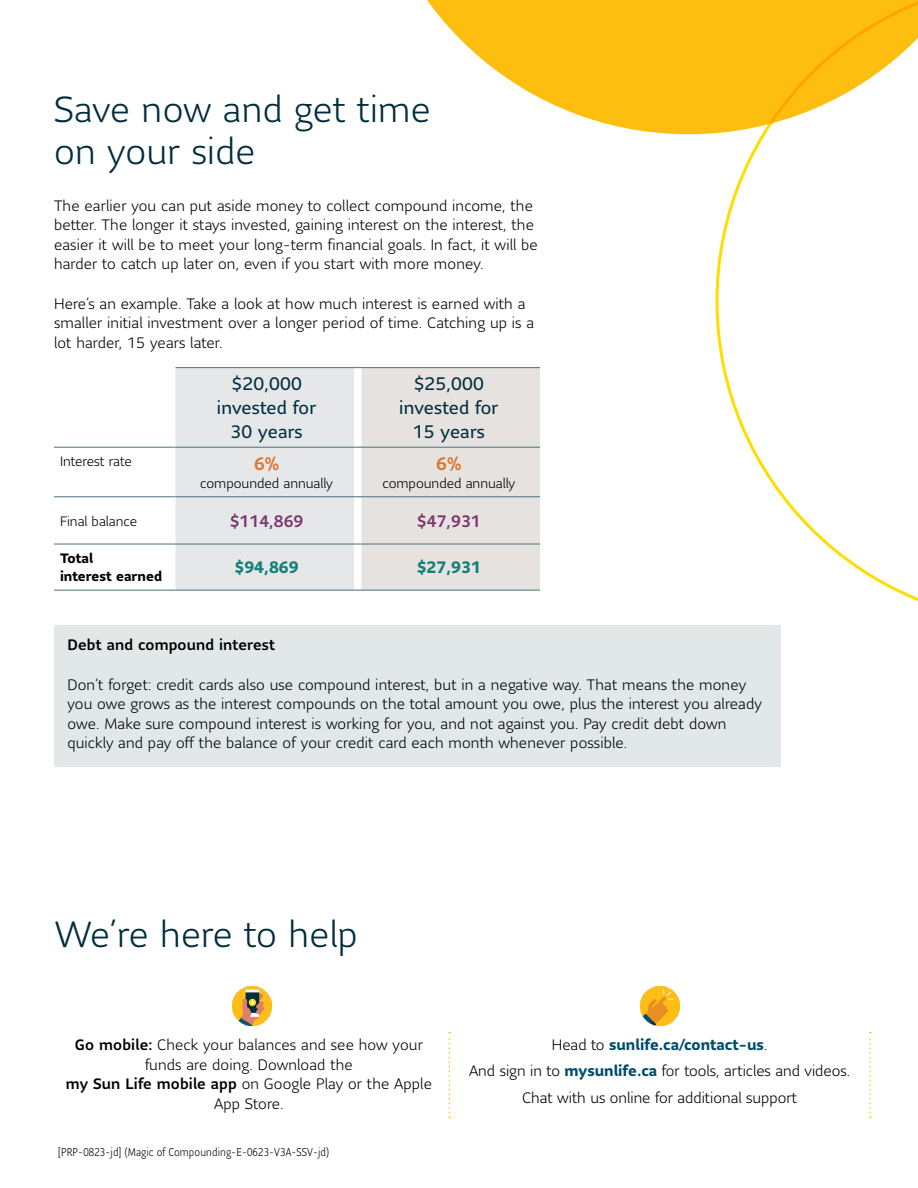
<style>
.page{position:relative;width:918px;height:1188px;background:#fff}
.page>*{position:absolute;margin:0;border:0;box-sizing:border-box;transform-origin:0 0}
.t1{font:300 36px/42px "Sun Life Sans";letter-spacing:.01em;color:#002d3d}
.t2{font:18px/24px "Sun Life Sans";letter-spacing:.01em;color:#002d3d;text-align:center}
.t3{font:500 18px "Sun Life Sans";color:#df7227}
.t4{font:500 16.5px "Sun Life Sans";color:#79356d}
.t5{font:700 16.5px "Sun Life Sans";color:#138179}
.t6{font:300 15px/19.5px "Sun Life Sans";letter-spacing:.01em;color:#000}
.t7{font:500 15px "Sun Life Sans";letter-spacing:.01em;color:#000}
.t8{font:300 13.5px "Sun Life Sans";color:#000}
.t9{font:700 13.5px/18px "Sun Life Sans";color:#000}
.t10{font:300 11.25px "Sun Life Sans Condensed";letter-spacing:.01em;color:#000}
.s1{font-weight:500}
.s2{font-weight:700;color:#004c6c}
</style>
<div class="page">
<svg style="left:427px;top:0;width:289px;height:134px;fill:#febe10"></svg>
<svg style="left:716px;top:0;width:202px;height:601px"></svg>
<svg style="left:176px;top:368px;width:364px;height:222px;background:#e4e3e3"></svg>
<div style="left:354px;top:368px;width:8px;height:79px;background:#fff"></div>
<div style="left:354px;top:448px;width:8px;height:48px;background:#fff"></div>
<div style="left:354px;top:497px;width:8px;height:47px;background:#fff"></div>
<div style="left:354px;top:544px;width:8px;height:46px;background:#fff"></div>
<hr style="left:176px;top:367px;width:182px;height:1px;background:#4a7283">
<hr style="left:358px;top:367px;width:182px;height:1px;background:#4a7283">
<hr style="left:54px;top:447px;width:122px;height:1px;background:#4a7283">
<hr style="left:176px;top:447px;width:182px;height:1px;background:#4a7283">
<hr style="left:358px;top:447px;width:182px;height:1px;background:#4a7283">
<hr style="left:54px;top:496px;width:122px;height:1px;background:#4a7283">
<hr style="left:176px;top:496px;width:182px;height:1px;background:#4a7283">
<hr style="left:358px;top:496px;width:182px;height:1px;background:#4a7283">
<hr style="left:54px;top:544px;width:122px;height:1px;background:#4a7283">
<hr style="left:176px;top:544px;width:182px;height:1px;background:#4a7283">
<hr style="left:358px;top:544px;width:182px;height:1px;background:#4a7283">
<hr style="left:54px;top:590px;width:122px;height:1px;background:#4a7283">
<hr style="left:176px;top:590px;width:182px;height:1px;background:#4a7283">
<hr style="left:358px;top:590px;width:182px;height:1px;background:#4a7283">
<div style="left:54px;top:625px;width:727px;height:142px;background:#e2e7e8"></div>
<svg style="left:449px;top:1032px;width:1px;height:86px"></svg>
<svg style="left:869px;top:1032px;width:2px;height:86px"></svg>
<img style="left:233px;top:986px;width:39px;height:39px">
<img style="left:640px;top:986px;width:39px;height:39px">
<h1 class="t1" style="left:54px;top:87px;width:378px">Save now and get time on your side</h1>
<p class="t6" style="left:54px;top:195px;width:485px">The earlier you can put aside money to collect compound income, the better. The longer it stays invested, gaining interest on the interest, the easier it will be to meet your long-term financial goals. In fact, it will be harder to catch up later on, even if you start with more money.</p>
<p class="t6" style="left:54px;top:293px;width:482px">Here’s an example. Take a look at how much interest is earned with a smaller initial investment over a longer period of time. Catching up is a lot harder, 15 years later.</p>
<p class="t2" style="left:217px;top:371px;width:101px">$20,000 invested for<br>30 years</p>
<p class="t2" style="left:399px;top:371px;width:101px">$25,000 invested for<br>15 years</p>
<p class="t8" style="left:60px;top:453px;width:73px">Interest rate</p>
<p class="t3" style="left:254px;top:451px;width:27px">6%</p>
<p class="t8" style="left:200px;top:474px;width:134px">compounded annually</p>
<p class="t3" style="left:436px;top:451px;width:27px">6%</p>
<p class="t8" style="left:383px;top:474px;width:134px">compounded annually</p>
<p class="t8" style="left:60px;top:512px;width:79px">Final balance</p>
<p class="t4" style="left:230px;top:510px;width:75px">$114,869</p>
<p class="t4" style="left:417px;top:510px;width:65px">$47,931</p>
<p class="t9" style="left:60px;top:549px;width:104px">Total<br>interest earned</p>
<p class="t5" style="left:235px;top:556px;width:66px">$94,869</p>
<p class="t5" style="left:417px;top:556px;width:66px">$27,931</p>
<p class="t7" style="left:68px;top:635px;width:209px">Debt and compound interest</p>
<p class="t6" style="left:68px;top:675px;width:696px">Don’t forget: credit cards also use compound interest, but in a negative way. That means the money you owe grows as the interest compounds on the total amount you owe, plus the interest you already owe. Make sure compound interest is working for you, and not against you. Pay credit debt down quickly and pay off the balance of your credit card each month whenever possible.</p>
<h1 class="t1" style="left:55px;top:912px;width:304px">We’re here to help</h1>
<p class="t6" style="left:66px;top:1035px;width:368px;text-align:center"><span class="s1">Go mobile:</span> Check your balances and see how your funds are doing. Download the<br><span class="s1">my Sun Life mobile app</span> on Google Play or the Apple App Store.</p>
<p class="t6" style="left:469px;top:1031px;width:383px;line-height:26.2px;text-align:center">Head to <span class="s2">sunlife.ca/contact-us</span>.<br>And sign in to <span class="s2">mysunlife.ca</span> for tools, articles and videos.<br>Chat with us online for additional support</p>
<p class="t10" style="left:58px;top:1145px;width:273px">[PRP-0823-jd] (Magic of Compounding-E-0623-V3A-SSV-jd)</p>
</div>
